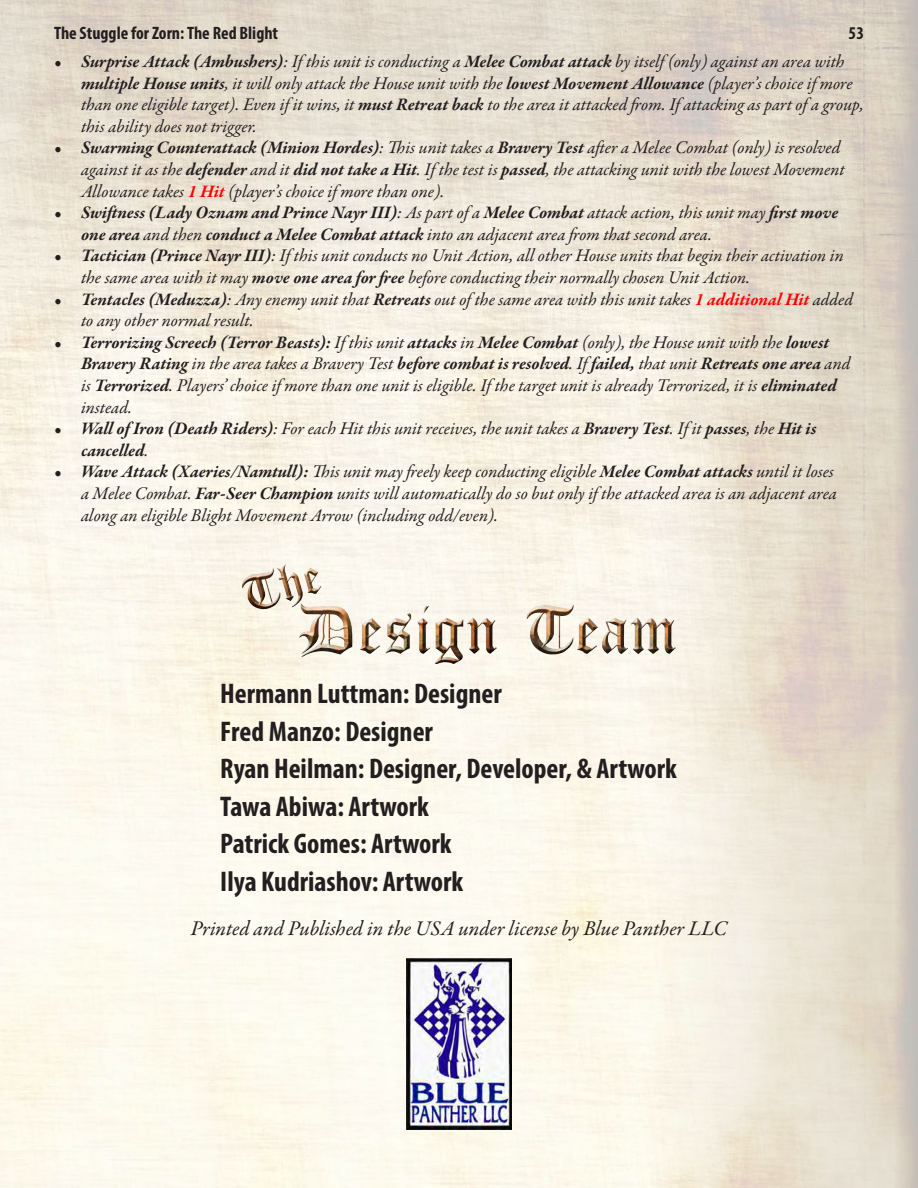
<style>
.page{position:relative;width:918px;height:1188px;background:#fff}
.page>*{position:absolute;margin:0;border:0;box-sizing:border-box;transform-origin:0 0}
.t1{font:700 condensed 28.5px "Myriad Pro";color:#231f20}
.t2{font:italic 21px "Garamond Premr Pro";color:#231f20}
.t3{font:italic 18px/21.6px "Garamond Premr Pro";letter-spacing:-.005em;color:#231f20}
.t4{font:italic 700 18px/21.6px "Garamond Premr Pro";color:#231f20}
.t5{font:700 condensed 18px "Myriad Pro";color:#231f20}
.s1{font-weight:700}
.s2{font-weight:700;color:#f00}
.s3{font-weight:400}
</style>
<div class="page">
<img style="left:0;top:0;width:918px;height:1188px">
<img style="left:242px;top:564px;width:434px;height:99px">
<img style="left:406px;top:958px;width:106px;height:172px">
<p class="t5" style="left:54px;top:22px;width:226px">The Stuggle for Zorn: The Red Blight</p>
<p class="t5" style="left:849px;top:22px;width:17px">53</p>
<p class="t3" style="left:81px;top:52px;width:784px;text-indent:-27px"><span class="s1">• Surprise Attack (Ambushers)</span>: If this unit is conducting a <span class="s1">Melee Combat attack</span> by itself (only) against an area with <span class="s1">multiple House units</span>, it will only attack the House unit with the <span class="s1">lowest Movement Allowance</span> (player’s choice if more than one eligible target). Even if it wins, it <span class="s1">must Retreat back</span> to the area it attacked from. If attacking as part of a group, this ability does not trigger.</p>
<p class="t3" style="left:81px;top:138px;width:765px;text-indent:-27px"><span class="s1">• Swarming Counterattack (Minion Hordes)</span>: This unit takes a <span class="s1">Bravery Test</span> after a Melee Combat (only) is resolved against it as the <span class="s1">defender</span> and it <span class="s1">did not take a Hit</span>. If the test is <span class="s1">passed</span>, the attacking unit with the lowest Movement<br>Allowance takes <span class="s2">1 Hit</span> (player’s choice if more than one).</p>
<p class="t4" style="left:81px;top:203px;width:759px;text-indent:-27px">• Swiftness (Lady Oznam and Prince Nayr III)<span class="s3">: As part of a</span> Melee Combat <span class="s3">attack action, this unit may</span> first move one area <span class="s3">and then</span> conduct a Melee Combat attack <span class="s3">into an adjacent area from that second area.</span></p>
<p class="t3" style="left:81px;top:246px;width:764px;text-indent:-27px"><span class="s1">• Tactician (Prince Nayr III)</span>: If this unit conducts no Unit Action, all other House units that begin their activation in the same area with it may <span class="s1">move one area for free</span> before conducting their normally chosen Unit Action.</p>
<p class="t3" style="left:81px;top:289px;width:774px;text-indent:-27px"><span class="s1">• Tentacles (Meduzza)</span>: Any enemy unit that <span class="s1">Retreats</span> out of the same area with this unit takes <span class="s2">1 additional Hit</span> added to any other normal result.</p>
<p class="t3" style="left:81px;top:332px;width:771px;text-indent:-27px"><span class="s1">• Terrorizing Screech (Terror Beasts):</span> If this unit <span class="s1">attacks</span> in <span class="s1">Melee Combat</span> (only), the House unit with the <span class="s1">lowest Bravery Rating</span> in the area takes a Bravery Test <span class="s1">before combat is resolved</span>. If <span class="s1">failed,</span> that unit <span class="s1">Retreats one area</span> and is <span class="s1">Terrorized</span>. Players’ choice if more than one unit is eligible. If the target unit is already Terrorized, it is <span class="s1">eliminated </span>instead.</p>
<p class="t4" style="left:81px;top:419px;width:737px;text-indent:-27px">• Wall of Iron (Death Riders)<span class="s3">: For each Hit this unit receives, the unit takes a</span> Bravery Test<span class="s3">. If it</span> passes<span class="s3">, the</span> Hit is cancelled<span class="s3">.</span></p>
<p class="t3" style="left:81px;top:462px;width:757px;text-indent:-27px"><span class="s1">• Wave Attack (Xaeries/Namtull):</span> This unit may freely keep conducting eligible <span class="s1">Melee Combat attacks</span> until it loses a Melee Combat. <span class="s1">Far-Seer Champion</span> units will automatically do so but only if the attacked area is an adjacent area along an eligible Blight Movement Arrow (including odd/even).</p>
<p class="t1" style="left:220px;top:676px;width:283px">Hermann Luttman: Designer</p>
<p class="t1" style="left:220px;top:714px;width:214px">Fred Manzo: Designer</p>
<p class="t1" style="left:220px;top:751px;width:458px">Ryan Heilman: Designer, Developer, &amp; Artwork</p>
<p class="t1" style="left:220px;top:789px;width:210px">Tawa Abiwa: Artwork</p>
<p class="t1" style="left:220px;top:826px;width:233px">Patrick Gomes: Artwork</p>
<p class="t1" style="left:220px;top:864px;width:245px">Ilya Kudriashov: Artwork</p>
<p class="t2" style="left:191px;top:915px;width:538px">Printed and Published in the USA under license by Blue Panther LLC</p>
</div>
